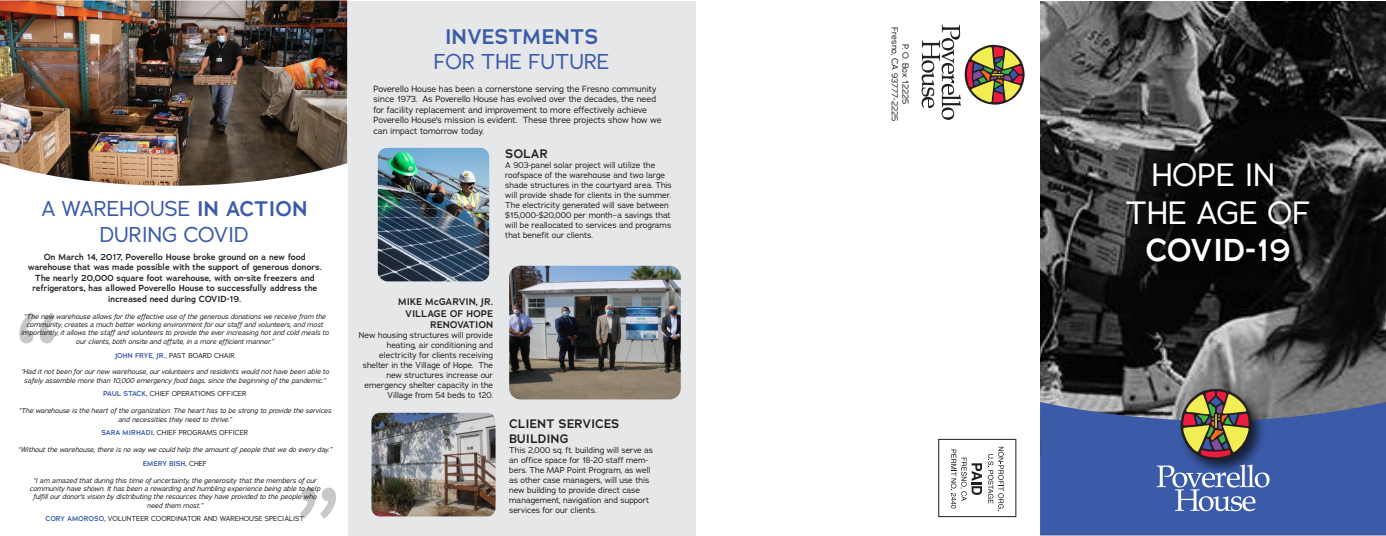
<style>
.page{position:relative;width:1386px;height:536px;background:#fff}
.page>*{position:absolute;margin:0;border:0;box-sizing:border-box;transform-origin:0 0}
.t1{font:31.5px/37.8px "Adrianna";color:#fff;text-align:center}
.t2{font:600 31.5px "Adrianna";color:#fff}
.t3{font:21px/25.2px "Adrianna";color:#3b5ba9;text-align:center}
.t4{font:600 21px "Adrianna";color:#3b5ba9}
.t5{font:600 12.25px/14.7px "Adrianna";color:#231f20}
.t6{font:600 9.62px/11.5px "Adrianna";color:#231f20;text-align:right}
.t7{font:8.75px/10.5px "Adrianna";color:#231f20}
.t8{font:600 8.75px/10.5px "Adrianna";color:#231f20;text-align:center}
.t9{font:8.31px/10px "Adrianna";color:#231f20}
.t10{font:italic 7px/8.4px "Adrianna";color:#231f20;text-align:center}
.t11{font:7px "Adrianna";color:#231f20}
.s1{font-weight:600}
.s2{font-weight:600;color:#3b5ba9}
.s3{font-weight:600;font-style:normal;color:#3b5ba9}
.s4{font-style:normal}
</style>
<div class="page">
<svg style="left:300px;top:487px;width:36px;height:31px"></svg>
<svg style="left:19px;top:312px;width:36px;height:31px"></svg>
<div style="left:348px;top:1px;width:347px;height:535px;background:#e6e7e9"></div>
<img style="left:0;top:0;width:347px;height:186px">
<img style="left:378px;top:148px;width:111px;height:133px">
<img style="left:509px;top:265px;width:172px;height:134px">
<img style="left:371px;top:412px;width:125px;height:104px">
<img style="left:1040px;top:1px;width:346px;height:401px">
<div style="left:938px;top:439px;width:78px;height:77px;border:1px solid #231f20"></div>
<img style="left:1119px;top:152px;width:211px;height:138px">
<svg style="left:1040px;top:402px;width:346px;height:133px;background:#3f5da6"></svg>
<img style="left:1173px;top:381px;width:98px;height:98px">
<svg style="left:1157px;top:388px;width:113px;height:123px;background:#6b7187"></svg>
<svg style="left:988px;top:446px;width:16px;height:63px"></svg>
<svg style="left:951px;top:449px;width:31px;height:59px"></svg>
<svg style="left:922px;top:25px;width:103px;height:95px"></svg>
<h2 class="t3" style="left:41px;top:196px;width:267px">A WAREHOUSE <span class="s1">IN ACTION<br></span>DURING COVID</h2>
<p class="t8" style="left:28px;top:251px;width:296px">On March 14, 2017, Poverello House broke ground on a new food warehouse that was made possible with the support of generous donors.<br>The nearly 20,000 square foot warehouse, with on-site freezers and refrigerators, has allowed Poverello House to successfully address the increased need during COVID-19.</p>
<p class="t10" style="left:21px;top:312px;width:309px">“The new warehouse allows for the effective use of the generous donations we receive from the community, creates a much better working environment for our staff and volunteers, and most importantly, it allows the staff and volunteers to provide the ever increasing hot and cold meals to our clients, both onsite and offsite, in a more efficient manner.”</p>
<p class="t11" style="left:115px;top:350px;width:121px"><span class="s2">JOHN FRYE, JR.,</span> PAST BOARD CHAIR</p>
<p class="t10" style="left:21px;top:367px;width:310px">“Had it not been for our new warehouse, our volunteers and residents would not have been able to safely assemble more than 10,000 emergency food bags, since the beginning of the pandemic.”</p>
<p class="t11" style="left:103px;top:389px;width:145px"><span class="s2">PAUL STACK,</span> CHIEF OPERATIONS OFFICER</p>
<p class="t10" style="left:18px;top:406px;width:314px">“The warehouse is the heart of the organization. The heart has to be strong to provide the services and necessities they need to thrive.”</p>
<p class="t11" style="left:101px;top:428px;width:148px"><span class="s2">SARA MIRHADI,</span> CHIEF PROGRAMS OFFICER</p>
<p class="t10" style="left:18px;top:442px;width:315px;line-height:13.7px">“Without the warehouse, there is no way we could help the amount of people that we do every day.”<br><span class="s3">EMERY BISH,</span> <span class="s4">CHEF</span></p>
<p class="t10" style="left:30px;top:475px;width:292px">“I am amazed that during this time of uncertainty, the generosity that the members of our community have shown. It has been a rewarding and humbling experience being able to help fulfill our donor's vision by distributing the resources they have provided to the people who need them most.”</p>
<p class="t11" style="left:46px;top:514px;width:260px"><span class="s2">CORY AMOROSO,</span> VOLUNTEER COORDINATOR AND WAREHOUSE SPECIALIST</p>
<h2 class="t4" style="left:445px;top:23px;width:155px">INVESTMENTS</h2>
<h2 class="t3" style="left:434px;top:49px;width:177px">FOR THE FUTURE</h2>
<p class="t7" style="left:373px;top:83px;width:290px">Poverello House has been a cornerstone serving the Fresno community since 1973. As Poverello House has evolved over the decades, the need for facility replacement and improvement to more effectively achieve Poverello House's mission is evident. These three projects show how we can impact tomorrow today.</p>
<p class="t7" style="left:911px;top:27px;width:96px;text-align:center;rotate:90deg">P. O. Box 12225<br>Fresno, CA 93777-2225</p>
<h3 class="t5" style="left:505px;top:146px;width:44px">SOLAR</h3>
<p class="t9" style="left:505px;top:160px;width:168px">A 903-panel solar project will utilize the roofspace of the warehouse and two large shade structures in the courtyard area. This will provide shade for clients in the summer.<br>The electricity generated will save between $15,000-$20,000 per month–a savings that will be reallocated to services and programs that benefit our clients.</p>
<h1 class="t1" style="left:1126px;top:155px;width:186px">HOPE IN<br>THE AGE OF</h1>
<h1 class="t2" style="left:1145px;top:230px;width:147px">COVID-19</h1>
<h3 class="t6" style="left:398px;top:296px;width:97px">MIKE McGARVIN, JR.<br>VILLAGE OF HOPE<br>RENOVATION</h3>
<p class="t9" style="left:359px;top:330px;width:136px;text-align:right">New housing structures will provide heating, air conditioning and electricity for clients receiving shelter in the Village of Hope. The new structures increase our emergency shelter capacity in the<br>Village from 54 beds to 120.</p>
<h3 class="t5" style="left:509px;top:416px;width:112px">CLIENT SERVICES<br>BUILDING</h3>
<p class="t9" style="left:509px;top:444px;width:145px">This 2,000 sq. ft. building will serve as an office space for 18-20 staff mem&shy;bers. The MAP Point Program, as well as other case managers, will use this new building to provide direct case management, navigation and support services for our clients.</p>
</div>
